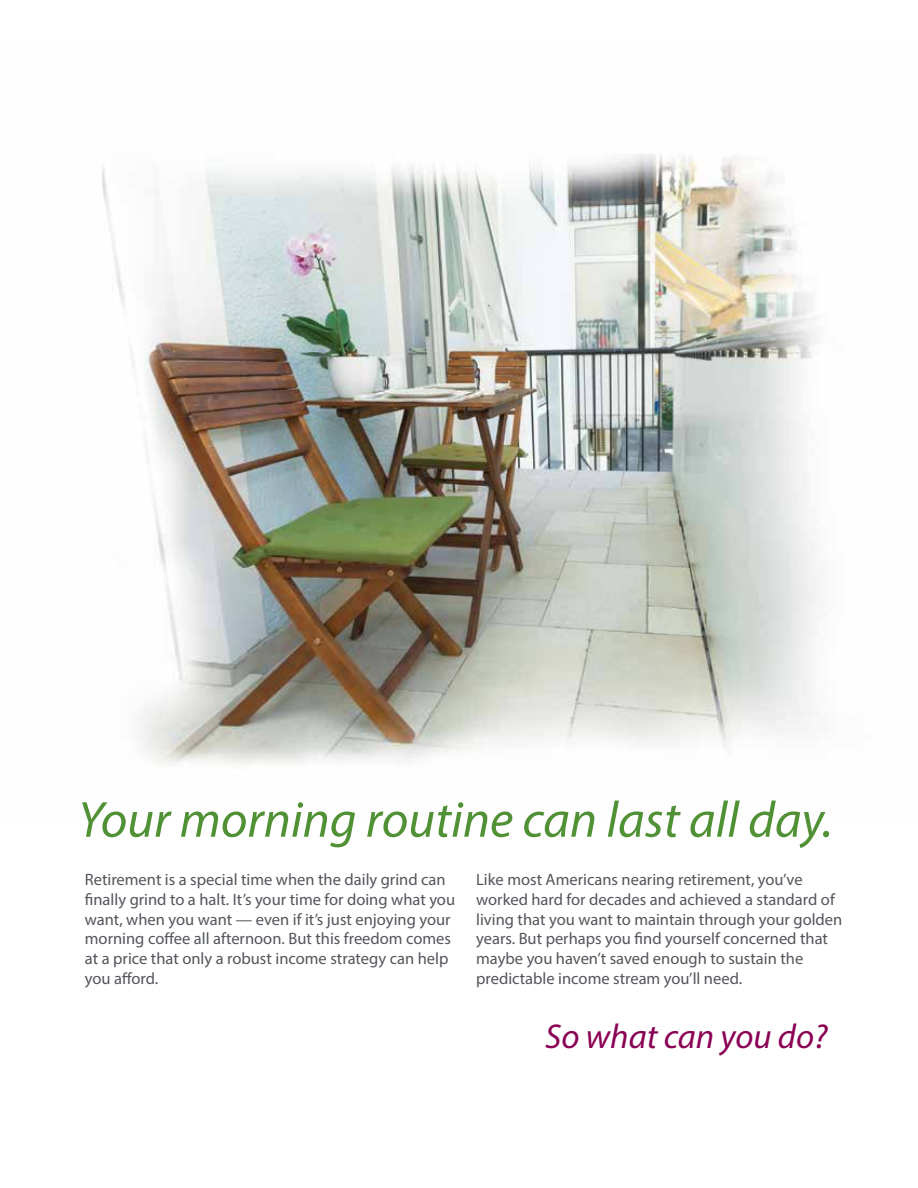
<style>
.page{position:relative;width:918px;height:1188px;background:#fff}
.page>*{position:absolute;margin:0;border:0;box-sizing:border-box;transform-origin:0 0}
.t1{font:italic 51px "Myriad Pro";color:#519136}
.t2{font:italic 34.5px "Myriad Pro";color:#8a0054}
.t3{font:16.5px/19.8px "Myriad Pro";color:#53555c}
</style>
<div class="page">
<img style="left:102px;top:154px;width:716px;height:612px">
<h1 class="t1" style="left:78px;top:788px;width:756px">Your morning routine can last all day.</h1>
<p class="t3" style="left:85px;top:869px;width:372px">Retirement is a special time when the daily grind can finally grind to a halt. It’s your time for doing what you want, when you want — even if it’s just enjoying your morning coffee all afternoon. But this freedom comes at a price that only a robust income strategy can help you afford.</p>
<p class="t3" style="left:476px;top:869px;width:368px">Like most Americans nearing retirement, you’ve worked hard for decades and achieved a standard of living that you want to maintain through your golden years. But perhaps you find yourself concerned that maybe you haven’t saved enough to sustain the predictable income stream you’ll need.</p>
<h2 class="t2" style="left:545px;top:1015px;width:284px">So what can you do?</h2>
</div>
